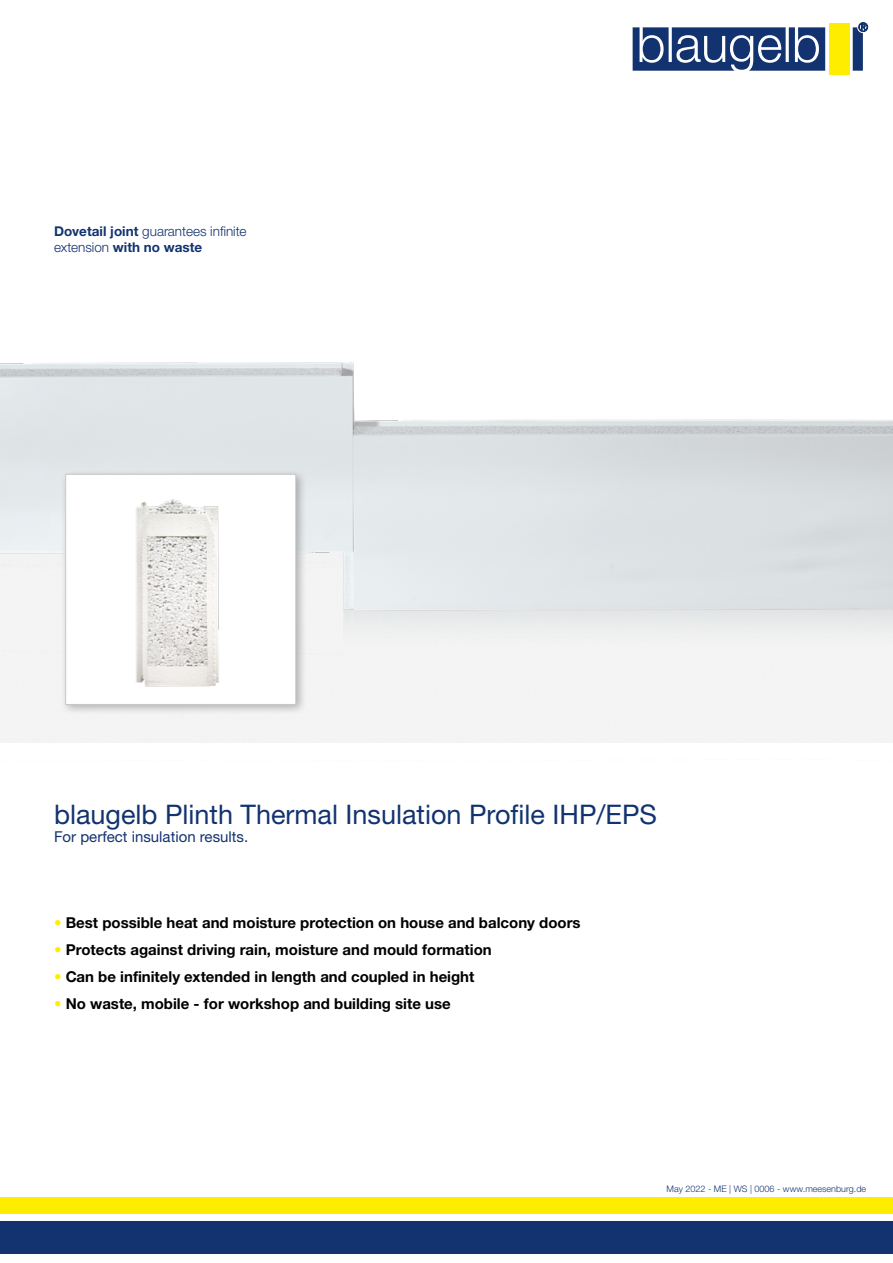
<style>
.page{position:relative;width:893px;height:1263px;background:#fff}
.page>*{position:absolute;margin:0;border:0;box-sizing:border-box;transform-origin:0 0}
.t1{font:27px "Helvetica Neue World 55 Roman";color:#133370}
.t2{font:700 15px "Helvetica Neue World 75";color:#000}
.t3{font:15px "Helvetica Neue World 55 Roman";color:#133370}
.t4{font:13.5px "Helvetica Neue World 45 Lt";color:#133370}
.t5{font:700 13.5px "Helvetica Neue World 75";color:#133370}
.t6{font:9px "Helvetica Neue World 45 Lt";color:#133370}
.s1{font-family:"Helvetica Neue World 75";font-weight:700}
.s2{font-family:"Helvetica Neue World 45 Lt";font-weight:400}
.s3{color:#ffed00}
</style>
<div class="page">
<div style="left:0;top:1222px;width:893px;height:32px;background:#133370"></div>
<div style="left:0;top:1197px;width:893px;height:17px;background:#ffed00"></div>
<svg style="left:633px;top:22px;width:235px;height:49px"></svg>
<div style="left:829px;top:23px;width:20px;height:51px;background:#ffed00"></div>
<div style="left:60px;top:469px;width:247px;height:247px;background:#000;opacity:.28"></div>
<div style="left:66px;top:474px;width:230px;height:230px;background:#fff"></div>
<img style="left:136px;top:499px;width:83px;height:188px">
<div style="left:65px;top:474px;width:231px;height:231px;border:1px solid #c6c6c6"></div>
<p class="t4" style="left:54px;top:224px;width:194px"><span class="s1">Dovetail joint</span> guarantees infinite</p>
<p class="t5" style="left:54px;top:240px;width:150px"><span class="s2">extension</span> with no waste</p>
<h1 class="t1" style="left:54px;top:798px;width:605px">blaugelb Plinth Thermal Insulation Profile IHP/EPS</h1>
<p class="t3" style="left:54px;top:828px;width:196px">For perfect insulation results.</p>
<p class="t2" style="left:54px;top:914px;width:528px"><span class="s3">•</span> Best possible heat and moisture protection on house and balcony doors</p>
<p class="t2" style="left:54px;top:941px;width:439px"><span class="s3">•</span> Protects against driving rain, moisture and mould formation</p>
<p class="t2" style="left:54px;top:968px;width:422px"><span class="s3">•</span> Can be infinitely extended in length and coupled in height</p>
<p class="t2" style="left:54px;top:995px;width:398px"><span class="s3">•</span> No waste, mobile - for workshop and building site use</p>
<p class="t6" style="left:667px;top:1183px;width:201px">May 2022 - ME | WS | 0006 - www.meesenburg.de</p>
</div>
